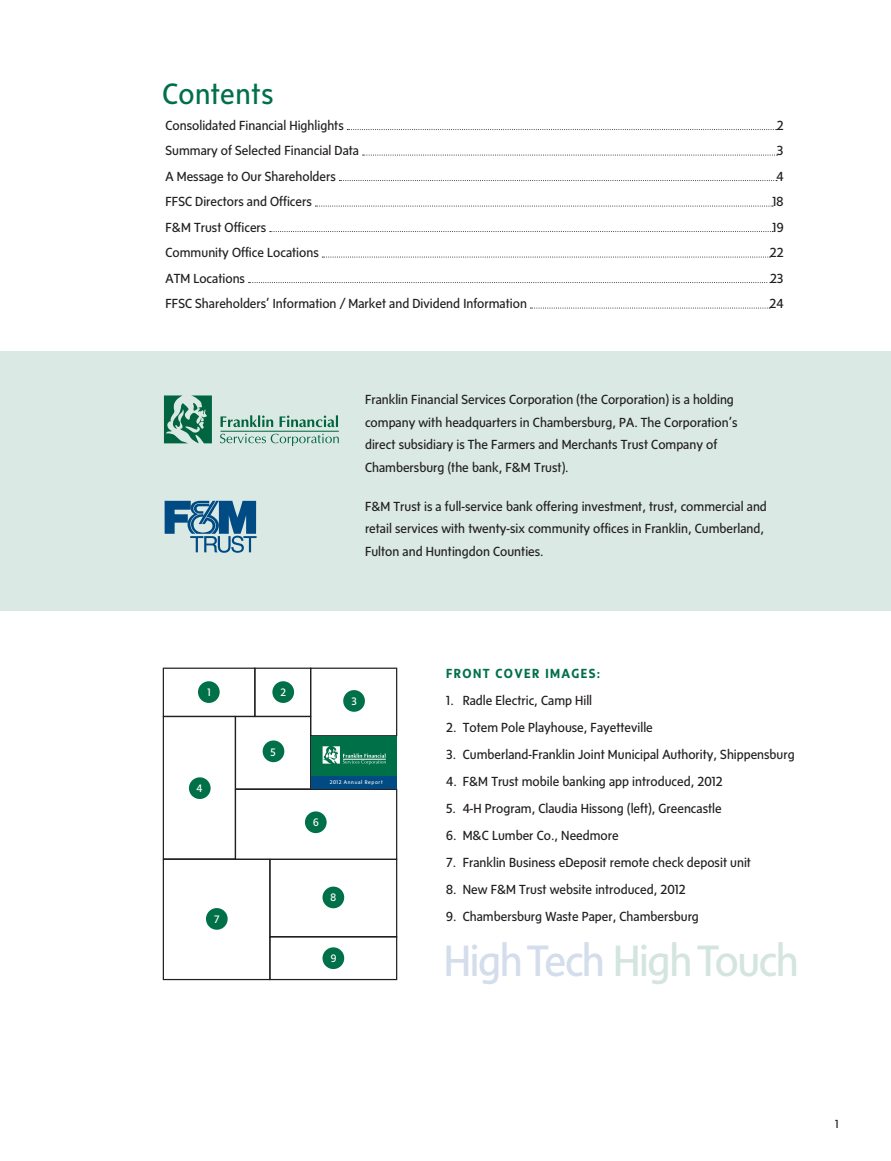
<style>
.page{position:relative;width:891px;height:1161px;background:#fff}
.page>*{position:absolute;margin:0;border:0;box-sizing:border-box;transform-origin:0 0}
.t1{font:44.85px "Sense";letter-spacing:-.03em;color:#d3e5de}
.t2{font:30px "Sense";letter-spacing:.015em;color:#007049}
.t3{font:13.5px/22.5px "Sense";color:#231f20}
.t4{font:700 13.5px "Sense";letter-spacing:.1em;color:#007049}
.t5{font:12px "Sense";color:#231f20}
.t6{font:11.1px "Sense";color:#fff}
.t7{font:5.4px "Sense";letter-spacing:.125em;color:#fff}
.s1{color:#d4ddeb}
</style>
<div class="page">
<div style="left:0;top:352px;width:891px;height:259px;background:#dae9e4"></div>
<svg style="left:165px;top:501px;width:92px;height:52px"></svg>
<svg style="left:221px;top:415px;width:52px;height:12px"></svg>
<svg style="left:280px;top:415px;width:58px;height:12px"></svg>
<svg style="left:220px;top:434px;width:119px;height:11px"></svg>
<hr style="left:221px;top:431px;width:118px;height:1px;background:#006540">
<svg style="left:164px;top:395px;width:48px;height:48px"></svg>
<svg style="left:347px;top:129px;width:430px;height:1px"></svg>
<svg style="left:363px;top:155px;width:415px;height:1px"></svg>
<svg style="left:339px;top:180px;width:438px;height:1px"></svg>
<svg style="left:315px;top:206px;width:458px;height:1px"></svg>
<svg style="left:270px;top:231px;width:503px;height:1px"></svg>
<svg style="left:322px;top:257px;width:449px;height:1px"></svg>
<svg style="left:249px;top:282px;width:522px;height:1px"></svg>
<svg style="left:530px;top:308px;width:240px;height:1px"></svg>
<div style="left:235px;top:789px;width:162px;height:71px;border:1px solid #231f20"></div>
<div style="left:235px;top:716px;width:76px;height:74px;border:1px solid #231f20"></div>
<div style="left:269px;top:936px;width:128px;height:44px;border:1px solid #231f20"></div>
<div style="left:269px;top:859px;width:128px;height:79px;border:1px solid #231f20"></div>
<div style="left:163px;top:668px;width:92px;height:49px;border:1px solid #231f20"></div>
<div style="left:310px;top:668px;width:87px;height:68px;border:1px solid #231f20"></div>
<div style="left:163px;top:859px;width:108px;height:121px;border:1px solid #231f20"></div>
<div style="left:163px;top:716px;width:73px;height:144px;border:1px solid #231f20"></div>
<div style="left:254px;top:668px;width:57px;height:49px;border:1px solid #231f20"></div>
<div style="left:198px;top:681px;width:22px;height:22px;background:#007049;border-radius:50%"></div>
<div style="left:189px;top:777px;width:22px;height:22px;background:#007049;border-radius:50%"></div>
<div style="left:263px;top:740px;width:21px;height:22px;background:#007049;border-radius:50%"></div>
<div style="left:305px;top:811px;width:22px;height:22px;background:#007049;border-radius:50%"></div>
<div style="left:206px;top:908px;width:22px;height:22px;background:#007049;border-radius:50%"></div>
<div style="left:323px;top:887px;width:21px;height:21px;background:#007049;border-radius:50%"></div>
<div style="left:323px;top:947px;width:21px;height:22px;background:#007049;border-radius:50%"></div>
<div style="left:272px;top:681px;width:22px;height:22px;background:#007049;border-radius:50%"></div>
<div style="left:343px;top:690px;width:22px;height:22px;background:#007049;border-radius:50%"></div>
<div style="left:311px;top:737px;width:86px;height:52px;background:#007049"></div>
<svg style="left:323px;top:747px;width:63px;height:18px"></svg>
<div style="left:311px;top:776px;width:86px;height:13px;background:#004b84"></div>
<h2 class="t2" style="left:163px;top:77px;width:112px">Contents</h2>
<p class="t3" style="left:166px;top:113px;width:180px">Consolidated Financial Highlights</p>
<p class="t3" style="left:777px;top:113px;width:8px">2</p>
<p class="t3" style="left:166px;top:139px;width:195px">Summary of Selected Financial Data</p>
<p class="t3" style="left:777px;top:139px;width:8px">3</p>
<p class="t3" style="left:166px;top:164px;width:172px">A Message to Our Shareholders</p>
<p class="t3" style="left:776px;top:164px;width:9px">4</p>
<p class="t3" style="left:166px;top:190px;width:148px">FFSC Directors and Officers</p>
<p class="t3" style="left:772px;top:190px;width:13px">18</p>
<p class="t3" style="left:166px;top:215px;width:102px">F&amp;M Trust Officers</p>
<p class="t3" style="left:773px;top:215px;width:12px">19</p>
<p class="t3" style="left:166px;top:241px;width:155px">Community Office Locations</p>
<p class="t3" style="left:770px;top:241px;width:15px">22</p>
<p class="t3" style="left:166px;top:266px;width:81px">ATM Locations</p>
<p class="t3" style="left:770px;top:266px;width:15px">23</p>
<p class="t3" style="left:166px;top:292px;width:363px">FFSC Shareholders’ Information / Market and Dividend Information</p>
<p class="t3" style="left:770px;top:292px;width:16px">24</p>
<p class="t3" style="left:365px;top:388px;width:374px">Franklin Financial Services Corporation (the Corporation) is a holding company with headquarters in Chambersburg, PA. The Corporation’s direct subsidiary is The Farmers and Merchants Trust Company of Chambersburg (the bank, F&amp;M Trust).</p>
<p class="t6" style="left:207px;top:686px;width:5px">1</p>
<p class="t6" style="left:196px;top:782px;width:7px">4</p>
<p class="t6" style="left:214px;top:913px;width:7px">7</p>
<p class="t3" style="left:365px;top:495px;width:403px">F&amp;M Trust is a full-service bank offering investment, trust, commercial and retail services with twenty-six community offices in Franklin, Cumberland,<br>Fulton and Huntingdon Counties.</p>
<p class="t6" style="left:281px;top:686px;width:7px">2</p>
<p class="t6" style="left:271px;top:745px;width:7px">5</p>
<p class="t6" style="left:352px;top:694px;width:7px">3</p>
<p class="t7" style="left:330px;top:779px;width:54px">2012 Annual Report</p>
<p class="t6" style="left:313px;top:816px;width:7px">6</p>
<p class="t6" style="left:331px;top:891px;width:7px">8</p>
<p class="t6" style="left:331px;top:952px;width:7px">9</p>
<p class="t4" style="left:446px;top:666px;width:156px">FRONT COVER IMAGES:</p>
<p class="t3" style="left:446px;top:689px;width:147px">1. Radle Electric, Camp Hill</p>
<p class="t3" style="left:446px;top:716px;width:208px">2. Totem Pole Playhouse, Fayetteville</p>
<p class="t3" style="left:446px;top:743px;width:350px">3. Cumberland-Franklin Joint Municipal Authority, Shippensburg</p>
<p class="t3" style="left:446px;top:770px;width:278px">4. F&amp;M Trust mobile banking app introduced, 2012</p>
<p class="t3" style="left:446px;top:797px;width:277px">5. 4-H Program, Claudia Hissong (left), Greencastle</p>
<p class="t3" style="left:446px;top:824px;width:174px">6. M&amp;C Lumber Co., Needmore</p>
<p class="t3" style="left:446px;top:851px;width:306px">7. Franklin Business eDeposit remote check deposit unit</p>
<p class="t3" style="left:446px;top:878px;width:241px">8. New F&amp;M Trust website introduced, 2012</p>
<p class="t3" style="left:446px;top:905px;width:254px">9. Chambersburg Waste Paper, Chambersburg</p>
<h1 class="t1" style="left:444px;top:935px;width:357px"><span class="s1">High Tech</span> High Touch</h1>
<p class="t5" style="left:835px;top:1117px;width:5px">1</p>
</div>
